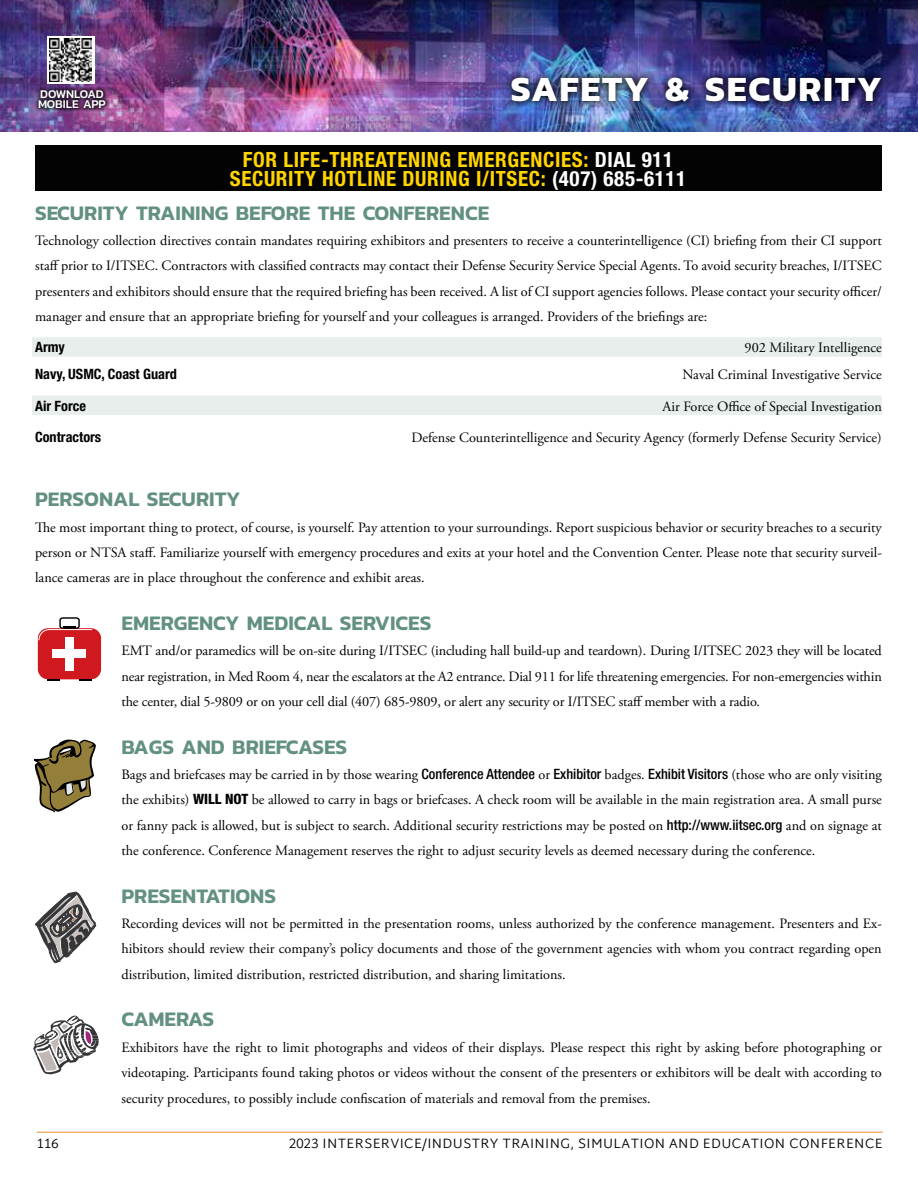
<style>
.page{position:relative;width:918px;height:1188px;background:#fff}
.page>*{position:absolute;margin:0;border:0;box-sizing:border-box;transform-origin:0 0}
.t1{font:700 36px "Kanit";letter-spacing:.05em;color:#fff}
.t2{font:600 21px "Kanit";color:#629081}
.t3{font:700 condensed 21px/19.5px "Helvetica Neue LT Std";letter-spacing:.03em;color:#ffd400;text-align:center}
.t4{font:600 21px "Kanit";letter-spacing:-.025em;color:#629081}
.t5{font:14.25px/25.3px "Adobe Garamond Pro";color:#000;text-align:justify}
.t6{font:700 condensed 14.25px "Helvetica Neue LT Std";color:#000}
.t7{font:300 13.5px "Martel Sans";letter-spacing:.03em;color:#000}
.t8{font:500 12px/10.5px "Kanit";color:#fff}
.s1{color:#fff}
.s2{font-family:"Helvetica Neue LT Std";font-weight:500;font-stretch:condensed}
.s3{font-family:"Helvetica Neue LT Std";font-weight:800;font-stretch:condensed}
</style>
<div class="page">
<hr style="left:37px;top:1132px;width:846px;height:1px;background:#ea8d30">
<img style="left:0;top:0;width:918px;height:132px">
<div style="left:34px;top:86px;width:76px;height:27px;background:#000;opacity:.75"></div>
<svg style="left:47px;top:36px;width:48px;height:48px"></svg>
<img style="left:50px;top:39px;width:42px;height:42px">
<img style="left:504px;top:70px;width:385px;height:39px">
<div style="left:35px;top:145px;width:846px;height:45px;background:#000"></div>
<div style="left:32px;top:337px;width:850px;height:20px;background:#e7eeeb"></div>
<div style="left:32px;top:396px;width:850px;height:19px;background:#e7eeeb"></div>
<div style="left:38px;top:628px;width:63px;height:51px;background:#d0181f;border-radius:10px"></div>
<div style="left:65px;top:637px;width:9px;height:34px;background:#fff"></div>
<div style="left:53px;top:649px;width:33px;height:9px;background:#fff"></div>
<svg style="left:47px;top:679px;width:13px;height:2px"></svg>
<svg style="left:79px;top:679px;width:13px;height:2px"></svg>
<svg style="left:38px;top:617px;width:54px;height:23px"></svg>
<svg style="left:35px;top:892px;width:61px;height:71px"></svg>
<svg style="left:33px;top:1016px;width:66px;height:58px"></svg>
<svg style="left:35px;top:739px;width:61px;height:74px"></svg>
<p class="t8" style="left:38px;top:88px;width:69px">DOWNLOAD<br>MOBILE APP</p>
<h1 class="t1" style="left:511px;top:61px;width:373px">SAFETY &amp; SECURITY</h1>
<h2 class="t3" style="left:230px;top:149px;width:458px">FOR LIFE-THREATENING EMERGENCIES: <span class="s1">DIAL 911<br></span>SECURITY HOTLINE DURING I/ITSEC: <span class="s1">(407) 685-6111</span></h2>
<h2 class="t2" style="left:35px;top:196px;width:456px">SECURITY TRAINING BEFORE THE CONFERENCE</h2>
<p class="t5" style="left:35px;top:228px;width:848px">Technology collection directives contain mandates requiring exhibitors and presenters to receive a counterintelligence (CI) briefing from their CI support staff prior to I/ITSEC. Contractors with classified contracts may contact their Defense Security Service Special Agents. To avoid security breaches, I/ITSEC presenters and exhibitors should ensure that the required briefing has been received. A list of CI support agencies follows. Please contact your security officer/ manager and ensure that an appropriate briefing for yourself and your colleagues is arranged. Providers of the briefings are:</p>
<p class="t6" style="left:35px;top:339px;width:31px">Army</p>
<p class="t5" style="left:745px;top:336px;width:139px">902 Military Intelligence</p>
<p class="t6" style="left:35px;top:365px;width:143px">Navy, USMC, Coast Guard</p>
<p class="t5" style="left:683px;top:362px;width:201px">Naval Criminal Investigative Service</p>
<p class="t6" style="left:35px;top:397px;width:52px">Air Force</p>
<p class="t5" style="left:663px;top:394px;width:221px">Air Force Office of Special Investigation</p>
<p class="t6" style="left:35px;top:428px;width:68px">Contractors</p>
<p class="t5" style="left:411px;top:425px;width:472px">Defense Counterintelligence and Security Agency (formerly Defense Security Service)</p>
<h2 class="t2" style="left:35px;top:483px;width:207px">PERSONAL SECURITY</h2>
<p class="t5" style="left:35px;top:515px;width:848px">The most important thing to protect, of course, is yourself. Pay attention to your surroundings. Report suspicious behavior or security breaches to a security person or NTSA staff. Familiarize yourself with emergency procedures and exits at your hotel and the Convention Center. Please note that security surveil&shy;lance cameras are in place throughout the conference and exhibit areas.</p>
<h2 class="t2" style="left:122px;top:607px;width:312px">EMERGENCY MEDICAL SERVICES</h2>
<p class="t5" style="left:122px;top:639px;width:762px">EMT and/or paramedics will be on-site during I/ITSEC (including hall build-up and teardown). During I/ITSEC 2023 they will be located near registration, in Med Room 4, near the escalators at the A2 entrance. Dial 911 for life threatening emergencies. For non-emergencies within the center, dial 5-9809 or on your cell dial (407) 685-9809, or alert any security or I/ITSEC staff member with a radio.</p>
<h2 class="t2" style="left:122px;top:731px;width:227px">BAGS AND BRIEFCASES</h2>
<p class="t5" style="left:122px;top:762px;width:762px">Bags and briefcases may be carried in by those wearing <span class="s2">Conference Attendee</span> or <span class="s2">Exhibitor</span> badges. <span class="s2">Exhibit Visitors</span> (those who are only visiting the exhibits) <span class="s3">WILL NOT</span> be allowed to carry in bags or briefcases. A check room will be available in the main registration area. A small purse or fanny pack is allowed, but is subject to search. Additional security restrictions may be posted on <span class="s2">http://www.iitsec.org</span> and on signage at the conference. Conference Management reserves the right to adjust security levels as deemed necessary during the conference.</p>
<h2 class="t2" style="left:122px;top:880px;width:156px">PRESENTATIONS</h2>
<p class="t5" style="left:122px;top:911px;width:762px">Recording devices will not be permitted in the presentation rooms, unless authorized by the conference management. Presenters and Ex&shy;hibitors should review their company’s policy documents and those of the government agencies with whom you contract regarding open distribution, limited distribution, restricted distribution, and sharing limitations.</p>
<h2 class="t4" style="left:122px;top:1003px;width:94px">CAMERAS</h2>
<p class="t5" style="left:122px;top:1035px;width:762px">Exhibitors have the right to limit photographs and videos of their displays. Please respect this right by asking before photographing or videotaping. Participants found taking photos or videos without the consent of the presenters or exhibitors will be dealt with according to security procedures, to possibly include confiscation of materials and removal from the premises.</p>
<p class="t7" style="left:37px;top:1134px;width:23px">116</p>
<p class="t7" style="left:289px;top:1134px;width:595px">2023 INTERSERVICE/INDUSTRY TRAINING, SIMULATION AND EDUCATION CONFERENCE</p>
</div>
